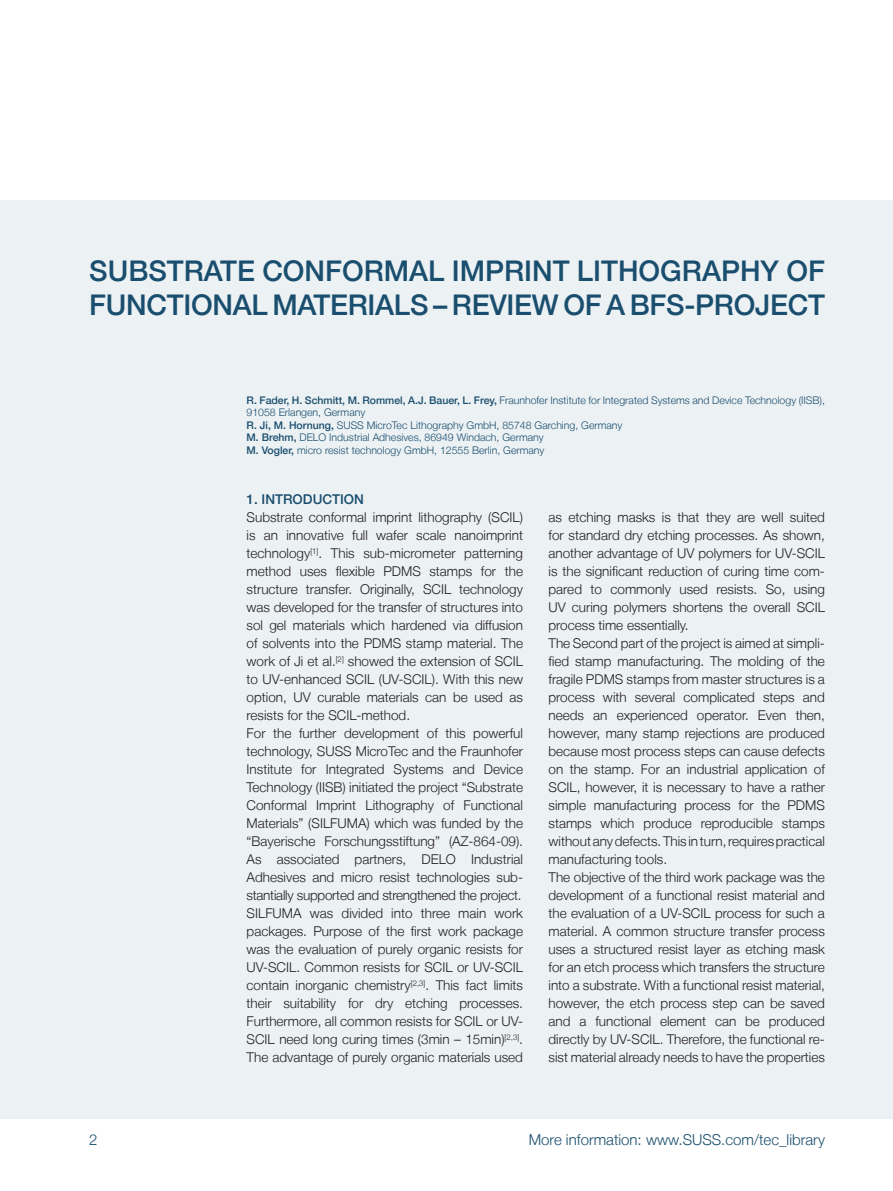
<style>
.page{position:relative;width:893px;height:1191px;background:#fff}
.page>*{position:absolute;margin:0;border:0;box-sizing:border-box;transform-origin:0 0}
.t1{font:500 28.5px/34.2px "Helvetica Neue LT";letter-spacing:-.005em;color:#1a4e6e}
.t2{font:300 15px "Helvetica Neue LT";color:#1a4e6e}
.t3{font:300 13.5px/18px "Helvetica Neue LT";color:#231f20;text-align:justify}
.t4{font:500 13.5px "Helvetica Neue LT";color:#1a4e6e}
.Headline{font:300 10.5px/12.6px "Helvetica Neue LT";color:#1a4e6e}
.s1{font-weight:500}
</style>
<div class="page">
<div style="left:0;top:200px;width:893px;height:918px;background:#ecf1f4"></div>
<p class="t1" style="left:89px;top:253px;width:737px">SUBSTRATE CONFORMAL IMPRINT LITHOGRAPHY OF<br>FUNCTIONAL MATERIALS – REVIEW OF A BFS-PROJECT</p>
<p class="Headline" style="left:247px;top:393px;width:580px"><span class="s1">R. Fader, H. Schmitt, M. Rommel, A.J. Bauer, L. Frey,</span> Fraunhofer Institute for Integrated Systems and Device Technology (IISB),<br>91058 Erlangen, Germany</p>
<p class="Headline" style="left:247px;top:418px;width:377px"><span class="s1">R. Ji, M. Hornung,</span> SUSS MicroTec Lithography GmbH, 85748 Garching, Germany</p>
<p class="Headline" style="left:247px;top:431px;width:299px"><span class="s1">M. Brehm,</span> DELO Industrial Adhesives, 86949 Windach, Germany</p>
<p class="Headline" style="left:247px;top:444px;width:299px"><span class="s1">M. Vogler,</span> micro resist technology GmbH, 12555 Berlin, Germany</p>
<p class="t4" style="left:247px;top:491px;width:119px">1. INTRODUCTION</p>
<p class="t3" style="left:247px;top:508px;width:278px">Substrate conformal imprint lithography (SCIL) is an innovative full wafer scale nanoimprint technology<sup>[1]</sup>. This sub-micrometer patterning method uses flexible PDMS stamps for the structure transfer. Originally, SCIL technology was developed for the transfer of structures into sol gel materials which hardened via diffusion of solvents into the PDMS stamp material. The work of Ji et al.<sup>[2]</sup> showed the extension of SCIL to UV-enhanced SCIL (UV-SCIL). With this new option, UV curable materials can be used as resists for the SCIL-method.</p>
<p class="t3" style="left:247px;top:724px;width:278px">For the further development of this powerful technology, SUSS MicroTec and the Fraunhofer Institute for Integrated Systems and Device Technology (IISB) initiated the project “Substrate Conformal Imprint Lithography of Functional Materials” (SILFUMA) which was funded by the “Bayerische Forschungsstiftung” (AZ-864-09).<br>As associated partners, DELO Industrial Adhesives and micro resist technologies sub&shy;stantially supported and strengthened the project.</p>
<p class="t3" style="left:247px;top:904px;width:278px">SILFUMA was divided into three main work packages. Purpose of the first work package was the evaluation of purely organic resists for UV-SCIL. Common resists for SCIL or UV-SCIL contain inorganic chemistry<sup>[2,3]</sup>. This fact limits their suitability for dry etching processes.<br>Furthermore, all common resists for SCIL or UV-SCIL need long curing times (3min – 15min)<sup>[2,3]</sup>.<br>The advantage of purely organic materials used</p>
<p class="t3" style="left:549px;top:508px;width:278px">as etching masks is that they are well suited for standard dry etching processes. As shown, another advantage of UV polymers for UV-SCIL is the significant reduction of curing time com&shy;pared to commonly used resists. So, using UV curing polymers shortens the overall SCIL process time essentially.</p>
<p class="t3" style="left:549px;top:634px;width:278px">The Second part of the project is aimed at simpli&shy;fied stamp manufacturing. The molding of the fragile PDMS stamps from master structures is a process with several complicated steps and needs an experienced operator. Even then, however, many stamp rejections are produced because most process steps can cause defects on the stamp. For an industrial application of SCIL, however, it is necessary to have a rather simple manufacturing process for the PDMS stamps which produce reproducible stamps without any defects. This in turn, requires practical manufacturing tools.</p>
<p class="t3" style="left:549px;top:868px;width:278px">The objective of the third work package was the development of a functional resist material and the evaluation of a UV-SCIL process for such a material. A common structure transfer process uses a structured resist layer as etching mask for an etch process which transfers the structure into a substrate. With a functional resist material, however, the etch process step can be saved and a functional element can be produced directly by UV-SCIL. Therefore, the functional re&shy;sist material already needs to have the properties</p>
<p class="t2" style="left:89px;top:1130px;width:10px">2</p>
<p class="t2" style="left:529px;top:1130px;width:298px">More information: www.SUSS.com/tec_library</p>
</div>
